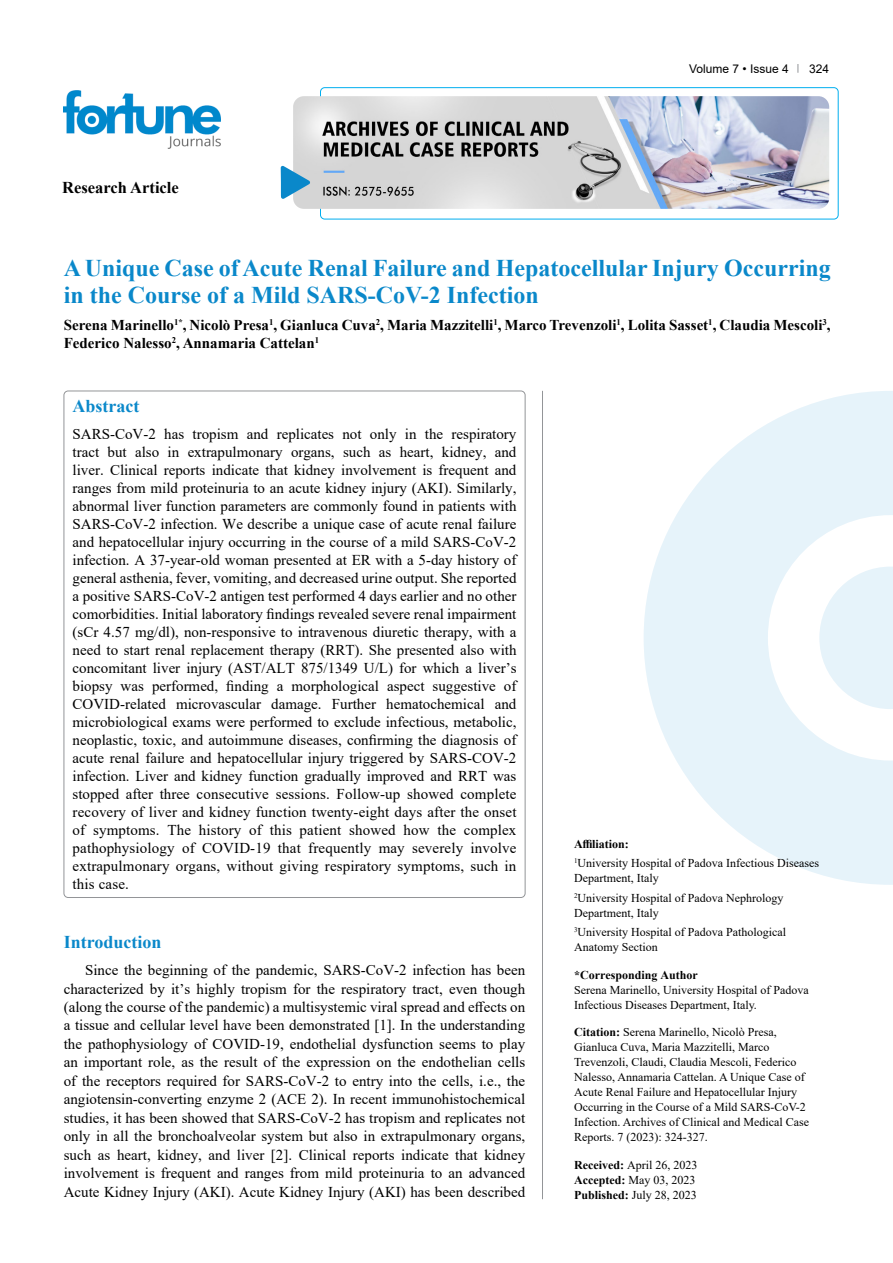
<style>
.page{position:relative;width:893px;height:1263px;background:#fff}
.page>*{position:absolute;margin:0;border:0;box-sizing:border-box;transform-origin:0 0}
.t1{font:700 24px/27px "Times New Roman";color:#0a88ca}
.t2{font:700 18px "Times New Roman";color:#0a88ca}
.t3{font:700 16.5px "Times New Roman";color:#000}
.t4{font:15px/18px "Times New Roman";letter-spacing:.005em;color:#000;text-align:justify}
.t5{font:700 15px/18.5px "Times New Roman";color:#000}
.t6{font:12px/15px "Times New Roman";color:#000}
.t7{font:700 12px "Times New Roman";color:#000}
.t8{font:12px "Arial";color:#000}
.s1{font-weight:700}
</style>
<div class="page">
<div style="left:320px;top:87px;width:518px;height:132px;border:1px solid #00aeef;border-radius:4px"></div>
<img style="left:64px;top:90px;width:157px;height:59px">
<img style="left:293px;top:96px;width:536px;height:113px">
<svg style="left:281px;top:166px;width:29px;height:33px"></svg>
<svg style="left:644px;top:391px;width:249px;height:494px;fill:#e6f3fa"></svg>
<svg style="left:819px;top:566px;width:74px;height:143px"></svg>
<hr style="left:542px;top:391px;width:1px;height:808px;background:#939598">
<p class="t3" style="left:62px;top:175px;width:118px">Research Article</p>
<p class="t8" style="left:689px;top:60px;width:101px">Volume 7 • Issue 4</p>
<p class="t8" style="left:809px;top:60px;width:22px">324</p>
<h1 class="t1" style="left:64px;top:254px;width:768px">A Unique Case of Acute Renal Failure and Hepatocellular Injury Occurring in the Course of a Mild SARS-CoV-2 Infection</h1>
<p class="t5" style="left:64px;top:315px;width:768px">Serena Marinello<sup>1*</sup>, Nicolò Presa<sup>1</sup>, Gianluca Cuva<sup>2</sup>, Maria Mazzitelli<sup>1</sup>, Marco Trevenzoli<sup>1</sup>, Lolita Sasset<sup>1</sup>, Claudia Mescoli<sup>3</sup>,<br>Federico Nalesso<sup>2</sup>, Annamaria Cattelan<sup>1</sup></p>
<p class="t2" style="left:73px;top:393px;width:68px">Abstract</p>
<p class="t4" style="left:73px;top:424px;width:445px">SARS-CoV-2 has tropism and replicates not only in the respiratory tract but also in extrapulmonary organs, such as heart, kidney, and liver. Clinical reports indicate that kidney involvement is frequent and ranges from mild proteinuria to an acute kidney injury (AKI). Similarly, abnormal liver function parameters are commonly found in patients with SARS-CoV-2 infection. We describe a unique case of acute renal failure and hepatocellular injury occurring in the course of a mild SARS-CoV-2 infection. A 37-year-old woman presented at ER with a 5-day history of general asthenia, fever, vomiting, and decreased urine output. She reported a positive SARS-CoV-2 antigen test performed 4 days earlier and no other comorbidities. Initial laboratory findings revealed severe renal impairment (sCr 4.57 mg/dl), non-responsive to intravenous diuretic therapy, with a need to start renal replacement therapy (RRT). She presented also with concomitant liver injury (AST/ALT 875/1349 U/L) for which a liver’s biopsy was performed, finding a morphological aspect suggestive of COVID-related microvascular damage. Further hematochemical and microbiological exams were performed to exclude infectious, metabolic, neoplastic, toxic, and autoimmune diseases, confirming the diagnosis of acute renal failure and hepatocellular injury triggered by SARS-COV-2 infection. Liver and kidney function gradually improved and RRT was stopped after three consecutive sessions. Follow-up showed complete recovery of liver and kidney function twenty-eight days after the onset of symptoms. The history of this patient showed how the complex pathophysiology of COVID-19 that frequently may severely involve extrapulmonary organs, without giving respiratory symptoms, such in this case.</p>
<p class="t2" style="left:64px;top:929px;width:99px">Introduction</p>
<p class="t4" style="left:64px;top:960px;width:463px;line-height:18.5px;text-indent:21px">Since the beginning of the pandemic, SARS-CoV-2 infection has been characterized by it’s highly tropism for the respiratory tract, even though (along the course of the pandemic) a multisystemic viral spread and effects on a tissue and cellular level have been demonstrated [1]. In the understanding the pathophysiology of COVID-19, endothelial dysfunction seems to play an important role, as the result of the expression on the endothelian cells of the receptors required for SARS-CoV-2 to entry into the cells, i.e., the angiotensin-converting enzyme 2 (ACE 2). In recent immunohistochemical studies, it has been showed that SARS-CoV-2 has tropism and replicates not only in all the bronchoalveolar system but also in extrapulmonary organs, such as heart, kidney, and liver [2]. Clinical reports indicate that kidney involvement is frequent and ranges from mild proteinuria to an advanced Acute Kidney Injury (AKI). Acute Kidney Injury (AKI) has been described</p>
<p class="t6" style="left:574px;top:834px;width:247px;line-height:19.2px"><span class="s1">Affiliation:<br></span><sup>1</sup>University Hospital of Padova Infectious Diseases</p>
<p class="t6" style="left:574px;top:868px;width:211px;line-height:19.2px">Department, Italy<br><sup>2</sup>University Hospital of Padova Nephrology</p>
<p class="t6" style="left:574px;top:903px;width:214px;line-height:19.2px">Department, Italy<br><sup>3</sup>University Hospital of Padova Pathological</p>
<p class="t6" style="left:574px;top:939px;width:85px">Anatomy Section</p>
<p class="t7" style="left:574px;top:966px;width:125px">*Corresponding Author</p>
<p class="t6" style="left:574px;top:982px;width:236px">Serena Marinello, University Hospital of Padova<br>Infectious Diseases Department, Italy.</p>
<p class="t6" style="left:574px;top:1024px;width:236px"><span class="s1">Citation:</span> Serena Marinello, Nicolò Presa, Gianluca Cuva, Maria Mazzitelli, Marco Trevenzoli, Claudi, Claudia Mescoli, Federico Nalesso, Annamaria Cattelan. A Unique Case of Acute Renal Failure and Hepatocellular Injury Occurring in the Course of a Mild SARS-CoV-2<br>Infection. Archives of Clinical and Medical Case Reports. 7 (2023): 324-327.</p>
<p class="t6" style="left:574px;top:1157px;width:125px"><span class="s1">Received:</span> April 26, 2023<br><span class="s1">Accepted:</span> May 03, 2023<br><span class="s1">Published:</span> July 28, 2023</p>
</div>
